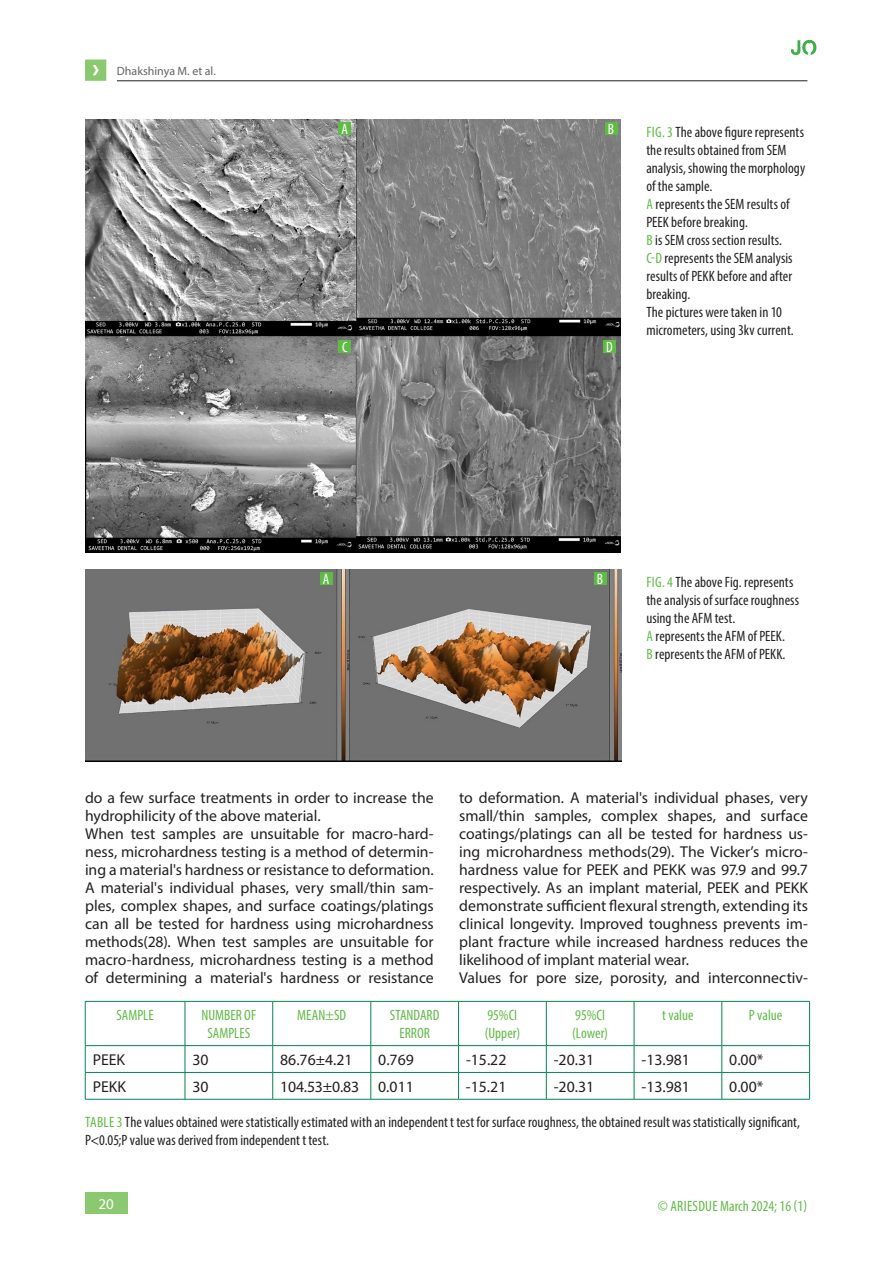
<style>
.page{position:relative;width:893px;height:1263px;background:#fff}
.page>*{position:absolute;margin:0;border:0;box-sizing:border-box;transform-origin:0 0}
.t1{font:15.75px/18px "Myriad Pro";letter-spacing:-.005em;color:#231f20}
.t2{font:condensed 15px/18px "Myriad Pro";letter-spacing:.005em;color:#231f20}
.t3{font:condensed 15px/18px "Myriad Pro";color:#60bb46;text-align:center}
.t4{font:condensed 15px "Myriad Pro";color:#fff}
.t5{font:15px "Myriad Pro";color:#fff}
.t6{font:12px "Myriad Pro";color:#636366}
.s1{color:#60bb46}
</style>
<div class="page">
<svg style="left:85px;top:60px;width:21px;height:21px"></svg>
<hr style="left:117px;top:81px;width:690px;height:1px;background:#231f20">
<div style="left:85px;top:1193px;width:43px;height:21px;background:#8ac96f"></div>
<svg style="left:791px;top:40px;width:25px;height:15px"></svg>
<img style="left:85px;top:119px;width:536px;height:434px">
<img style="left:85px;top:569px;width:537px;height:193px">
<div style="left:338px;top:122px;width:13px;height:13px;background:#60bb46"></div>
<div style="left:605px;top:122px;width:12px;height:13px;background:#60bb46"></div>
<div style="left:338px;top:340px;width:13px;height:13px;background:#60bb46"></div>
<div style="left:603px;top:340px;width:13px;height:13px;background:#60bb46"></div>
<hr style="left:85px;top:1001px;width:100px;height:1px;background:#008751">
<hr style="left:85px;top:1001px;width:1px;height:44px;background:#008751">
<hr style="left:185px;top:1001px;width:88px;height:1px;background:#008751">
<hr style="left:185px;top:1001px;width:1px;height:44px;background:#008751">
<hr style="left:273px;top:1001px;width:98px;height:1px;background:#008751">
<hr style="left:272px;top:1001px;width:1px;height:44px;background:#008751">
<hr style="left:371px;top:1001px;width:88px;height:1px;background:#008751">
<hr style="left:371px;top:1001px;width:1px;height:44px;background:#008751">
<hr style="left:459px;top:1001px;width:87px;height:1px;background:#008751">
<hr style="left:458px;top:1001px;width:1px;height:44px;background:#008751">
<hr style="left:546px;top:1001px;width:88px;height:1px;background:#008751">
<hr style="left:546px;top:1001px;width:1px;height:44px;background:#008751">
<hr style="left:634px;top:1001px;width:88px;height:1px;background:#008751">
<hr style="left:634px;top:1001px;width:1px;height:44px;background:#008751">
<hr style="left:722px;top:1001px;width:88px;height:1px;background:#008751">
<hr style="left:722px;top:1001px;width:1px;height:44px;background:#008751">
<hr style="left:809px;top:1001px;width:1px;height:44px;background:#008751">
<hr style="left:85px;top:1045px;width:100px;height:1px;background:#008751">
<hr style="left:185px;top:1045px;width:88px;height:1px;background:#008751">
<hr style="left:273px;top:1045px;width:98px;height:1px;background:#008751">
<hr style="left:371px;top:1045px;width:88px;height:1px;background:#008751">
<hr style="left:459px;top:1045px;width:87px;height:1px;background:#008751">
<hr style="left:546px;top:1045px;width:88px;height:1px;background:#008751">
<hr style="left:634px;top:1045px;width:88px;height:1px;background:#008751">
<hr style="left:722px;top:1045px;width:88px;height:1px;background:#008751">
<hr style="left:85px;top:1072px;width:100px;height:1px;background:#008751">
<svg style="left:85px;top:1046px;width:1px;height:53px"></svg>
<hr style="left:185px;top:1072px;width:88px;height:1px;background:#008751">
<svg style="left:185px;top:1046px;width:1px;height:53px"></svg>
<hr style="left:273px;top:1072px;width:98px;height:1px;background:#008751">
<svg style="left:272px;top:1046px;width:1px;height:53px"></svg>
<hr style="left:371px;top:1072px;width:88px;height:1px;background:#008751">
<svg style="left:371px;top:1046px;width:1px;height:53px"></svg>
<hr style="left:459px;top:1072px;width:87px;height:1px;background:#008751">
<svg style="left:458px;top:1046px;width:1px;height:53px"></svg>
<hr style="left:546px;top:1072px;width:88px;height:1px;background:#008751">
<svg style="left:546px;top:1046px;width:1px;height:53px"></svg>
<hr style="left:634px;top:1072px;width:88px;height:1px;background:#008751">
<svg style="left:634px;top:1046px;width:1px;height:53px"></svg>
<hr style="left:722px;top:1072px;width:88px;height:1px;background:#008751">
<svg style="left:722px;top:1046px;width:1px;height:53px"></svg>
<svg style="left:809px;top:1046px;width:1px;height:53px"></svg>
<hr style="left:85px;top:1099px;width:100px;height:1px;background:#008751">
<hr style="left:185px;top:1099px;width:88px;height:1px;background:#008751">
<hr style="left:273px;top:1099px;width:98px;height:1px;background:#008751">
<hr style="left:371px;top:1099px;width:88px;height:1px;background:#008751">
<hr style="left:459px;top:1099px;width:87px;height:1px;background:#008751">
<hr style="left:546px;top:1099px;width:88px;height:1px;background:#008751">
<hr style="left:634px;top:1099px;width:88px;height:1px;background:#008751">
<hr style="left:722px;top:1099px;width:88px;height:1px;background:#008751">
<div style="left:320px;top:572px;width:12px;height:13px;background:#60bb46"></div>
<div style="left:594px;top:572px;width:12px;height:13px;background:#60bb46"></div>
<p class="t6" style="left:117px;top:63px;width:100px">Dhakshinya M. et al.</p>
<p class="t4" style="left:341px;top:120px;width:8px">A</p>
<p class="t4" style="left:608px;top:120px;width:8px">B</p>
<p class="t4" style="left:342px;top:338px;width:7px">C</p>
<p class="t4" style="left:606px;top:338px;width:8px">D</p>
<p class="t2" style="left:646px;top:123px;width:160px"><span class="s1">FIG. 3</span> The above figure represents the results obtained from SEM analysis, showing the morphology of the sample.<br><span class="s1">A</span> represents the SEM results of<br>PEEK before breaking.<br><span class="s1">B</span> is SEM cross section results.<br><span class="s1">C-D</span> represents the SEM analysis results of PEKK before and after breaking.<br>The pictures were taken in 10 micrometers, using 3kv current.</p>
<p class="t4" style="left:323px;top:570px;width:8px">A</p>
<p class="t4" style="left:597px;top:570px;width:8px">B</p>
<p class="t2" style="left:646px;top:573px;width:154px"><span class="s1">FIG. 4</span> The above Fig. represents the analysis of surface roughness using the AFM test.<br><span class="s1">A</span> represents the AFM of PEEK.<br><span class="s1">B</span> represents the AFM of PEKK.</p>
<p class="t1" style="left:85px;top:789px;width:350px">do a few surface treatments in order to increase the hydrophilicity of the above material.<br>When test samples are unsuitable for macro-hard&shy;ness, microhardness testing is a method of determin&shy;ing a material's hardness or resistance to deformation.<br>A material's individual phases, very small/thin sam&shy;ples, complex shapes, and surface coatings/platings can all be tested for hardness using microhardness methods(28). When test samples are unsuitable for macro-hardness, microhardness testing is a method of determining a material's hardness or resistance</p>
<p class="t1" style="left:459px;top:789px;width:350px">to deformation. A material's individual phases, very small/thin samples, complex shapes, and surface coatings/platings can all be tested for hardness us&shy;ing microhardness methods(29). The Vicker’s micro&shy;hardness value for PEEK and PEKK was 97.9 and 99.7 respectively. As an implant material, PEEK and PEKK demonstrate sufficient flexural strength, extending its clinical longevity. Improved toughness prevents im&shy;plant fracture while increased hardness reduces the likelihood of implant material wear.<br>Values for pore size, porosity, and interconnectiv-</p>
<p class="t3" style="left:116px;top:1006px;width:39px">SAMPLE</p>
<p class="t3" style="left:201px;top:1006px;width:56px">NUMBER OF<br>SAMPLES</p>
<p class="t3" style="left:297px;top:1006px;width:50px">MEAN±SD</p>
<p class="t3" style="left:390px;top:1006px;width:51px">STANDARD<br>ERROR</p>
<p class="t3" style="left:485px;top:1006px;width:37px;text-align:left">95%CI (Upper)</p>
<p class="t3" style="left:572px;top:1006px;width:37px;text-align:left">95%CI (Lower)</p>
<p class="t3" style="left:662px;top:1006px;width:33px">t value</p>
<p class="t3" style="left:749px;top:1006px;width:35px">P value</p>
<p class="t1" style="left:93px;top:1050px;width:34px">PEEK</p>
<p class="t1" style="left:192px;top:1050px;width:18px">30</p>
<p class="t1" style="left:280px;top:1050px;width:74px">86.76±4.21</p>
<p class="t1" style="left:378px;top:1050px;width:37px">0.769</p>
<p class="t1" style="left:466px;top:1050px;width:42px">-15.22</p>
<p class="t1" style="left:554px;top:1050px;width:42px">-20.31</p>
<p class="t1" style="left:641px;top:1050px;width:50px">-13.981</p>
<p class="t1" style="left:729px;top:1050px;width:36px">0.00*</p>
<p class="t1" style="left:93px;top:1077px;width:35px">PEKK</p>
<p class="t1" style="left:192px;top:1077px;width:18px">30</p>
<p class="t1" style="left:280px;top:1077px;width:135px">104.53±0.83 0.011</p>
<p class="t1" style="left:466px;top:1077px;width:42px">-15.21</p>
<p class="t1" style="left:554px;top:1077px;width:42px">-20.31</p>
<p class="t1" style="left:641px;top:1077px;width:50px">-13.981</p>
<p class="t1" style="left:729px;top:1077px;width:36px">0.00*</p>
<p class="t2" style="left:85px;top:1113px;width:716px"><span class="s1">TABLE 3</span> The values obtained were statistically estimated with an independent t test for surface roughness, the obtained result was statistically significant,<br>P&lt;0.05;P value was derived from independent t test.</p>
<p class="t5" style="left:99px;top:1195px;width:17px">20</p>
<p class="t3" style="left:658px;top:1196px;width:151px">© ARIESDUE March 2024; 16 (1)</p>
</div>
